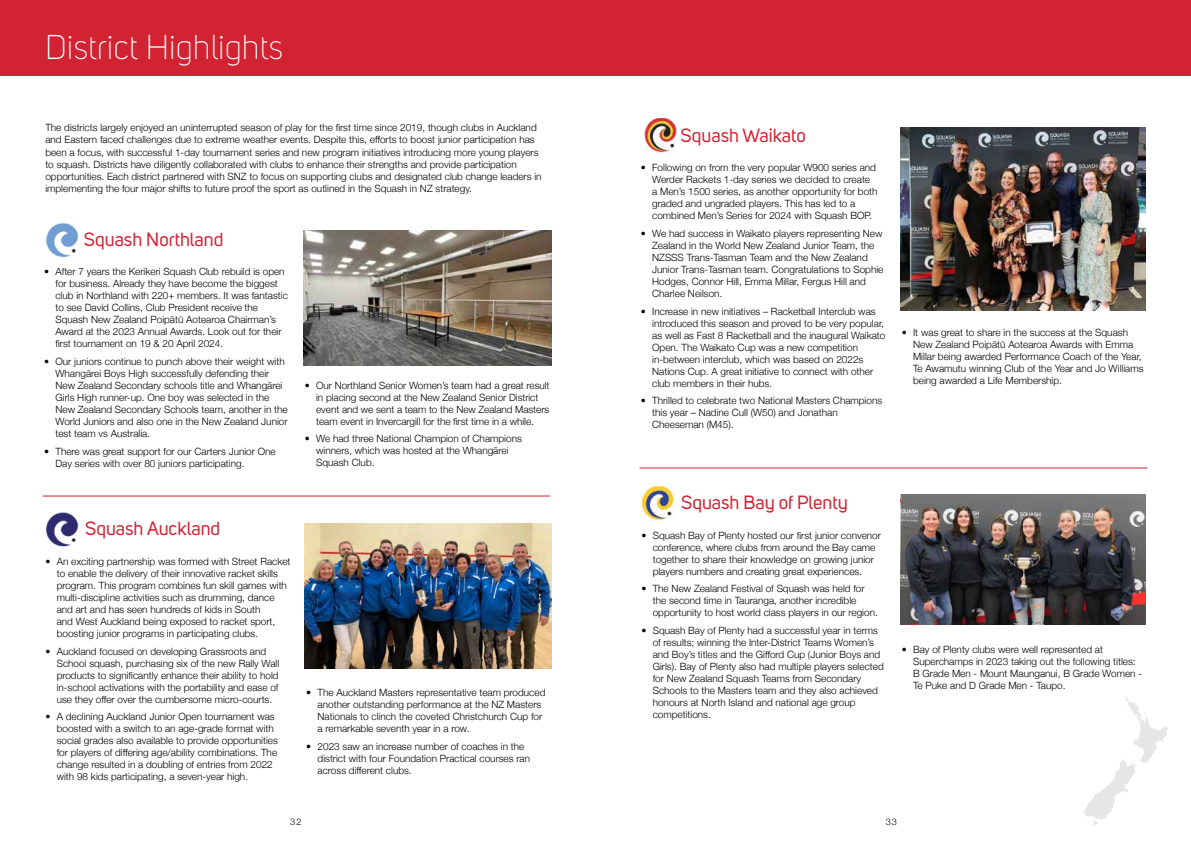
<style>
.page{position:relative;width:1191px;height:842px;background:#fff}
.page>*{position:absolute;margin:0;border:0;box-sizing:border-box;transform-origin:0 0}
.t1{font:300 34px "Uni Sans";color:#fff}
.t2{font:19px "Uni Sans";color:#d22333}
.t3{font:300 10px/12px "Helvetica Neue";color:#000}
.t4{font:300 9.1px "Helvetica Neue";color:#000}
</style>
<div class="page">
<div style="left:0;top:0;width:1191px;height:75px;background:#d22333"></div>
<img style="left:46px;top:512px;width:33px;height:35px">
<img style="left:305px;top:524px;width:246px;height:144px">
<img style="left:901px;top:128px;width:244px;height:182px">
<img style="left:304px;top:231px;width:247px;height:134px">
<img style="left:900px;top:494px;width:245px;height:130px">
<svg style="left:1084px;top:697px;width:84px;height:128px"></svg>
<img style="left:641px;top:118px;width:35px;height:36px">
<img style="left:46px;top:223px;width:33px;height:34px">
<img style="left:641px;top:484px;width:34px;height:37px">
<hr style="left:43px;top:496px;width:507px;height:1px;background:#d22333">
<hr style="left:639px;top:468px;width:508px;height:1px;background:#d22333">
<h1 class="t1" style="left:45px;top:27px;width:240px">District Highlights</h1>
<p class="t3" style="left:45px;top:121px;width:498px">The districts largely enjoyed an uninterrupted season of play for the first time since 2019, though clubs in Auckland and Eastern faced challenges due to extreme weather events. Despite this, efforts to boost junior participation has been a focus, with successful 1-day tournament series and new program initiatives introducing more young players to squash. Districts have diligently collaborated with clubs to enhance their strengths and provide participation opportunities. Each district partnered with SNZ to focus on supporting clubs and designated club change leaders in implementing the four major shifts to future proof the sport as outlined in the Squash in NZ strategy.</p>
<h2 class="t2" style="left:680px;top:124px;width:127px">Squash Waikato</h2>
<p class="t3" style="left:652px;top:161px;width:227px;text-indent:-11px">• Following on from the very popular W900 series and Werder Rackets 1-day series we decided to create a Men’s 1500 series, as another opportunity for both graded and ungraded players. This has led to a combined Men’s Series for 2024 with Squash BOP.</p>
<p class="t3" style="left:652px;top:227px;width:233px;text-indent:-11px">• We had success in Waikato players representing New Zealand in the World New Zealand Junior Team, the NZSSS Trans-Tasman Team and the New Zealand Junior Trans-Tasman team. Congratulations to Sophie Hodges, Connor Hill, Emma Millar, Fergus Hill and Charlee Neilson.</p>
<p class="t3" style="left:652px;top:304px;width:235px;text-indent:-11px">• Increase in new initiatives – Racketball Interclub was introduced this season and proved to be very popular, as well as Fast 8 Racketball and the inaugural Waikato Open. The Waikato Cup was a new competition in-between interclub, which was based on 2022s Nations Cup. A great initiative to connect with other club members in their hubs.</p>
<p class="t3" style="left:652px;top:394px;width:231px;text-indent:-11px">• Thrilled to celebrate two National Masters Champions this year – Nadine Cull (W50) and Jonathan<br>Cheeseman (M45).</p>
<h2 class="t2" style="left:84px;top:228px;width:141px">Squash Northland</h2>
<p class="t3" style="left:55px;top:265px;width:234px;text-indent:-11px">• After 7 years the Kerikeri Squash Club rebuild is open for business. Already they have become the biggest club in Northland with 220+ members. It was fantastic to see David Collins, Club President receive the Squash New Zealand Poipātū Aotearoa Chairman’s Award at the 2023 Annual Awards. Look out for their first tournament on 19 &amp; 20 April 2024.</p>
<p class="t3" style="left:55px;top:355px;width:234px;text-indent:-11px">• Our juniors continue to punch above their weight with Whangārei Boys High successfully defending their New Zealand Secondary schools title and Whangārei Girls High runner-up. One boy was selected in the New Zealand Secondary Schools team, another in the World Juniors and also one in the New Zealand Junior test team vs Australia.</p>
<p class="t3" style="left:55px;top:444px;width:222px;text-indent:-11px">• There was great support for our Carters Junior One<br>Day series with over 80 juniors participating.</p>
<p class="t3" style="left:316px;top:378px;width:235px;text-indent:-11px">• Our Northland Senior Women’s team had a great result in placing second at the New Zealand Senior District event and we sent a team to the New Zealand Masters team event in Invercargill for the first time in a while.</p>
<p class="t3" style="left:316px;top:432px;width:207px;text-indent:-11px">• We had three National Champion of Champions winners, which was hosted at the Whangārei<br>Squash Club.</p>
<h2 class="t2" style="left:85px;top:518px;width:137px">Squash Auckland</h2>
<p class="t3" style="left:57px;top:555px;width:235px;text-indent:-11px">• An exciting partnership was formed with Street Racket to enable the delivery of their innovative racket skills program. This program combines fun skill games with multi-discipline activities such as drumming, dance and art and has seen hundreds of kids in South<br>and West Auckland being exposed to racket sport, boosting junior programs in participating clubs.</p>
<p class="t3" style="left:57px;top:644px;width:224px;text-indent:-11px">• Auckland focused on developing Grassroots and School squash, purchasing six of the new Rally Wall products to significantly enhance their ability to hold in-school activations with the portability and ease of use they offer over the cumbersome micro-courts.</p>
<p class="t3" style="left:57px;top:710px;width:223px;text-indent:-11px">• A declining Auckland Junior Open tournament was boosted with a switch to an age-grade format with social grades also available to provide opportunities for players of differing age/ability combinations. The change resulted in a doubling of entries from 2022 with 98 kids participating, a seven-year high.</p>
<p class="t3" style="left:317px;top:686px;width:229px;text-indent:-11px">• The Auckland Masters representative team produced another outstanding performance at the NZ Masters Nationals to clinch the coveted Christchurch Cup for a remarkable seventh year in a row.</p>
<p class="t3" style="left:317px;top:739px;width:214px;text-indent:-11px">• 2023 saw an increase number of coaches in the district with four Foundation Practical courses ran across different clubs.</p>
<h2 class="t2" style="left:681px;top:491px;width:168px">Squash Bay of Plenty</h2>
<p class="t3" style="left:652px;top:528px;width:230px;text-indent:-11px">• Squash Bay of Plenty hosted our first junior convenor conference, where clubs from around the Bay came together to share their knowledge on growing junior players numbers and creating great experiences.</p>
<p class="t3" style="left:652px;top:582px;width:227px;text-indent:-11px">• The New Zealand Festival of Squash was held for the second time in Tauranga, another incredible opportunity to host world class players in our region.</p>
<p class="t3" style="left:652px;top:624px;width:232px;text-indent:-11px">• Squash Bay of Plenty had a successful year in terms of results; winning the Inter-District Teams Women’s and Boy’s titles and the Gifford Cup (Junior Boys and Girls). Bay of Plenty also had multiple players selected for New Zealand Squash Teams from Secondary Schools to the Masters team and they also achieved honours at North Island and national age group competitions.</p>
<p class="t3" style="left:913px;top:325px;width:232px;text-indent:-11px">• It was great to share in the success at the Squash New Zealand Poipātū Aotearoa Awards with Emma Millar being awarded Performance Coach of the Year, Te Awamutu winning Club of the Year and Jo Williams being awarded a Life Membership.</p>
<p class="t3" style="left:913px;top:642px;width:230px;text-indent:-11px">• Bay of Plenty clubs were well represented at Superchamps in 2023 taking out the following titles:<br>B Grade Men - Mount Maunganui, B Grade Women - Te Puke and D Grade Men - Taupo.</p>
<p class="t4" style="left:290px;top:814px;width:13px">32</p>
<p class="t4" style="left:885px;top:814px;width:13px">33</p>
</div>
